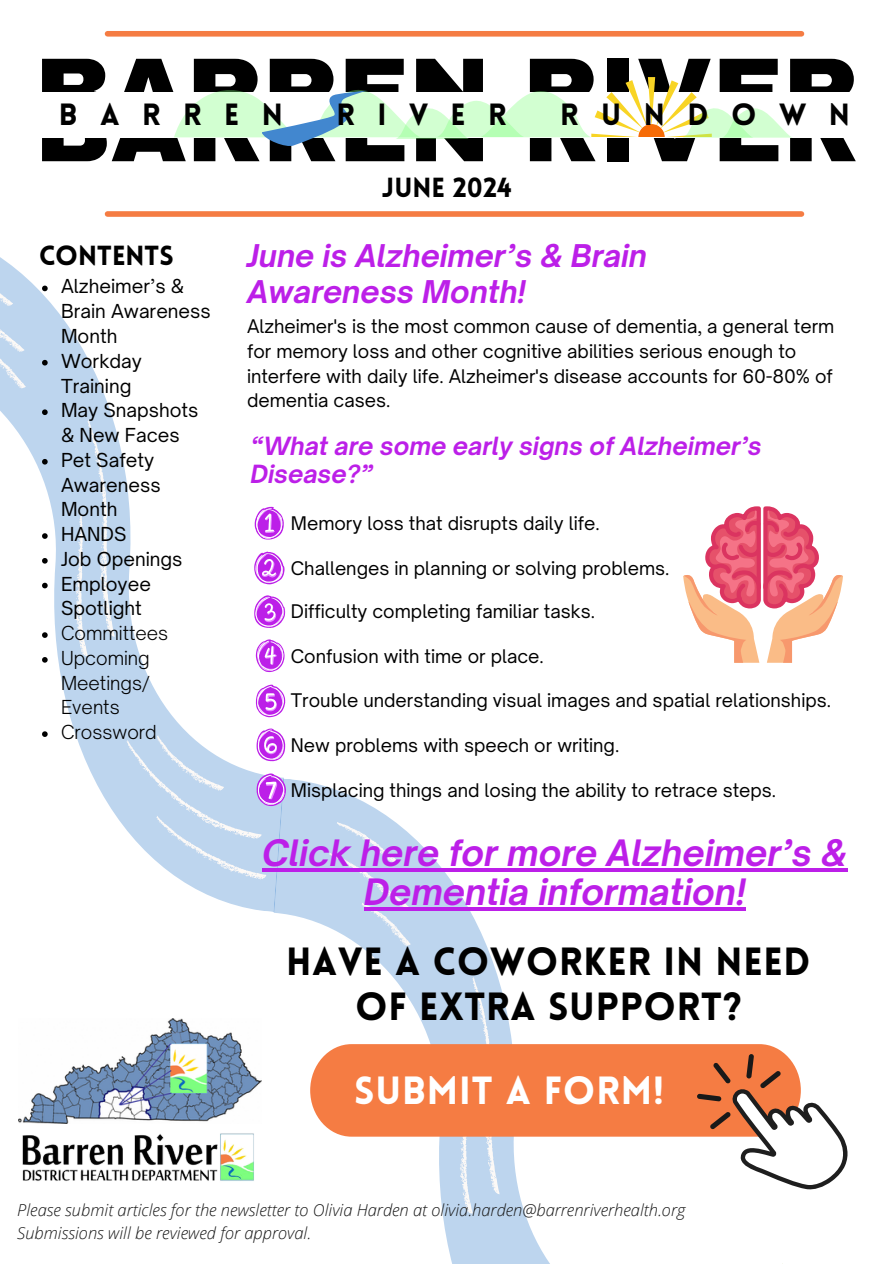
<style>
.page{position:relative;width:894px;height:1264px;background:#fff}
.page>*{position:absolute;margin:0;border:0;box-sizing:border-box;transform-origin:0 0}
.t1{font:900 97.5px "Archivo";color:#000}
.t2{font:900 38.4px/45.6px "Lovelo";letter-spacing:.02em;color:#000;text-align:center}
.t3{font:900 38.4px "Lovelo";letter-spacing:.025em;color:#fff}
.t4{font:italic 700 34.8px/38.2px "Open Sauce One";color:#bc1fe8;text-align:center}
.t5{font:italic 700 30px/36px "Open Sauce One";color:#bc1fe8}
.t6{font:900 30px "Lovelo";color:#000}
.t7{font:900 27px "Lovelo";color:#000}
.t8{font:italic 700 24px/28.2px "Open Sauce One";color:#bc1fe8}
.t9{font:18.45px/24.8px "Open Sauce One";color:#000}
.t10{font:300 18.45px/24.8px "Open Sauce One";color:#000;text-align:justify}
.t11{font:18px/24.8px "Open Sauce One";color:#000}
.t12{font:italic 300 16.5px "Open Sans";color:#181818}
</style>
<div class="page">
<svg style="left:0;top:264px;width:286px;height:616px"></svg>
<svg style="left:235px;top:778px;width:472px;height:304px"></svg>
<svg style="left:288px;top:821px;width:406px;height:442px"></svg>
<div style="left:107px;top:211px;width:694px;height:6px;background:#f57c43"></div>
<img style="left:18px;top:1018px;width:243px;height:105px">
<img style="left:22px;top:1133px;width:232px;height:48px">
<div style="left:107px;top:31px;width:694px;height:6px;background:#f57c43"></div>
<svg style="left:174px;top:77px;width:618px;height:69px"></svg>
<svg style="left:310px;top:1044px;width:538px;height:146px"></svg>
<svg style="left:254px;top:551px;width:30px;height:33px"></svg>
<svg style="left:254px;top:507px;width:30px;height:32px"></svg>
<svg style="left:254px;top:595px;width:31px;height:33px"></svg>
<svg style="left:256px;top:639px;width:28px;height:33px"></svg>
<svg style="left:256px;top:684px;width:29px;height:33px"></svg>
<svg style="left:256px;top:728px;width:29px;height:33px"></svg>
<svg style="left:256px;top:773px;width:30px;height:33px"></svg>
<svg style="left:683px;top:506px;width:159px;height:156px"></svg>
<svg style="left:42px;top:285px;width:6px;height:6px"></svg>
<svg style="left:42px;top:360px;width:6px;height:5px"></svg>
<svg style="left:42px;top:409px;width:6px;height:6px"></svg>
<svg style="left:42px;top:459px;width:6px;height:5px"></svg>
<svg style="left:42px;top:533px;width:6px;height:6px"></svg>
<svg style="left:42px;top:558px;width:6px;height:5px"></svg>
<svg style="left:42px;top:582px;width:6px;height:6px"></svg>
<svg style="left:42px;top:632px;width:6px;height:6px"></svg>
<svg style="left:42px;top:657px;width:6px;height:5px"></svg>
<svg style="left:42px;top:731px;width:6px;height:6px"></svg>
<hr style="left:262px;top:868px;width:585px;height:4px;background:#bc1fe8">
<hr style="left:363px;top:907px;width:382px;height:3px;background:#bc1fe8">
<p class="t1" style="left:35px;top:40px;width:825px">BARREN RIVER</p>
<p class="t1" style="left:35px;top:76px;width:825px">BARREN RIVER</p>
<p class="t6" style="left:59px;top:102px;width:62px">B A</p>
<p class="t6" style="left:142px;top:102px;width:61px">R R</p>
<p class="t6" style="left:224px;top:102px;width:60px">E N</p>
<p class="t6" style="left:336px;top:102px;width:20px">R</p>
<p class="t6" style="left:377px;top:102px;width:11px">I</p>
<p class="t6" style="left:409px;top:102px;width:99px">VER</p>
<p class="t6" style="left:560px;top:102px;width:20px">R</p>
<p class="t6" style="left:601px;top:102px;width:22px">U</p>
<p class="t6" style="left:643px;top:102px;width:66px">N D</p>
<p class="t6" style="left:731px;top:102px;width:77px">O W</p>
<p class="t6" style="left:828px;top:102px;width:23px">N</p>
<p class="t7" style="left:39px;top:245px;width:136px">CONTENTS</p>
<p class="t9" style="left:61px;top:274px;width:151px">Alzheimer’s &amp;<br>Brain Awareness<br>Month</p>
<p class="t9" style="left:61px;top:348px;width:82px">Workday<br>Training</p>
<p class="t9" style="left:61px;top:398px;width:139px">May Snapshots &amp; New Faces</p>
<p class="t9" style="left:61px;top:447px;width:101px">Pet Safety<br>Awareness<br>Month</p>
<p class="t9" style="left:61px;top:521px;width:67px">HANDS</p>
<h6 class="t9" style="left:61px;top:546px;width:123px">Job Openings</h6>
<p class="t9" style="left:61px;top:571px;width:91px">Employee<br>Spotlight</p>
<p class="t10" style="left:61px;top:620px;width:109px">Committees</p>
<h5 class="t10" style="left:61px;top:645px;width:90px">Upcoming Meetings/ Events</h5>
<p class="t10" style="left:61px;top:719px;width:97px">Crossword</p>
<p class="t7" style="left:382px;top:177px;width:131px">JUNE 2024</p>
<p class="t5" style="left:247px;top:238px;width:401px">June is Alzheimer’s &amp; Brain<br>Awareness Month!</p>
<h4 class="t11" style="left:247px;top:314px;width:588px">Alzheimer's is the most common cause of dementia, a general term for memory loss and other cognitive abilities serious enough to interfere with daily life. Alzheimer's disease accounts for 60-80% of dementia cases.</h4>
<p class="t8" style="left:250px;top:432px;width:512px">“What are some early signs of Alzheimer’s<br>Disease?”</p>
<p class="t11" style="left:291px;top:510px;width:310px">Memory loss that disrupts daily life.</p>
<p class="t11" style="left:291px;top:555px;width:380px">Challenges in planning or solving problems.</p>
<p class="t11" style="left:291px;top:599px;width:305px">Difficulty completing familiar tasks.</p>
<p class="t11" style="left:291px;top:644px;width:254px">Confusion with time or place.</p>
<p class="t11" style="left:291px;top:687px;width:541px">Trouble understanding visual images and spatial relationships.</p>
<p class="t11" style="left:291px;top:732px;width:330px">New problems with speech or writing.</p>
<p class="t11" style="left:291px;top:777px;width:486px">Misplacing things and losing the ability to retrace steps.</p>
<p class="t4" style="left:262px;top:834px;width:586px">Click here for more Alzheimer’s &amp;<br>Dementia information!</p>
<p class="t2" style="left:286px;top:942px;width:526px">HAVE A COWORKER IN NEED<br>OF EXTRA SUPPORT?</p>
<p class="t3" style="left:354px;top:1075px;width:311px">SUBMIT A FORM!</p>
<p class="t12" style="left:17px;top:1198px;width:669px">Please submit articles for the newsletter to Olivia Harden at olivia.harden@barrenriverhealth.org</p>
<p class="t12" style="left:17px;top:1221px;width:295px">Submissions will be reviewed for approval.</p>
</div>
